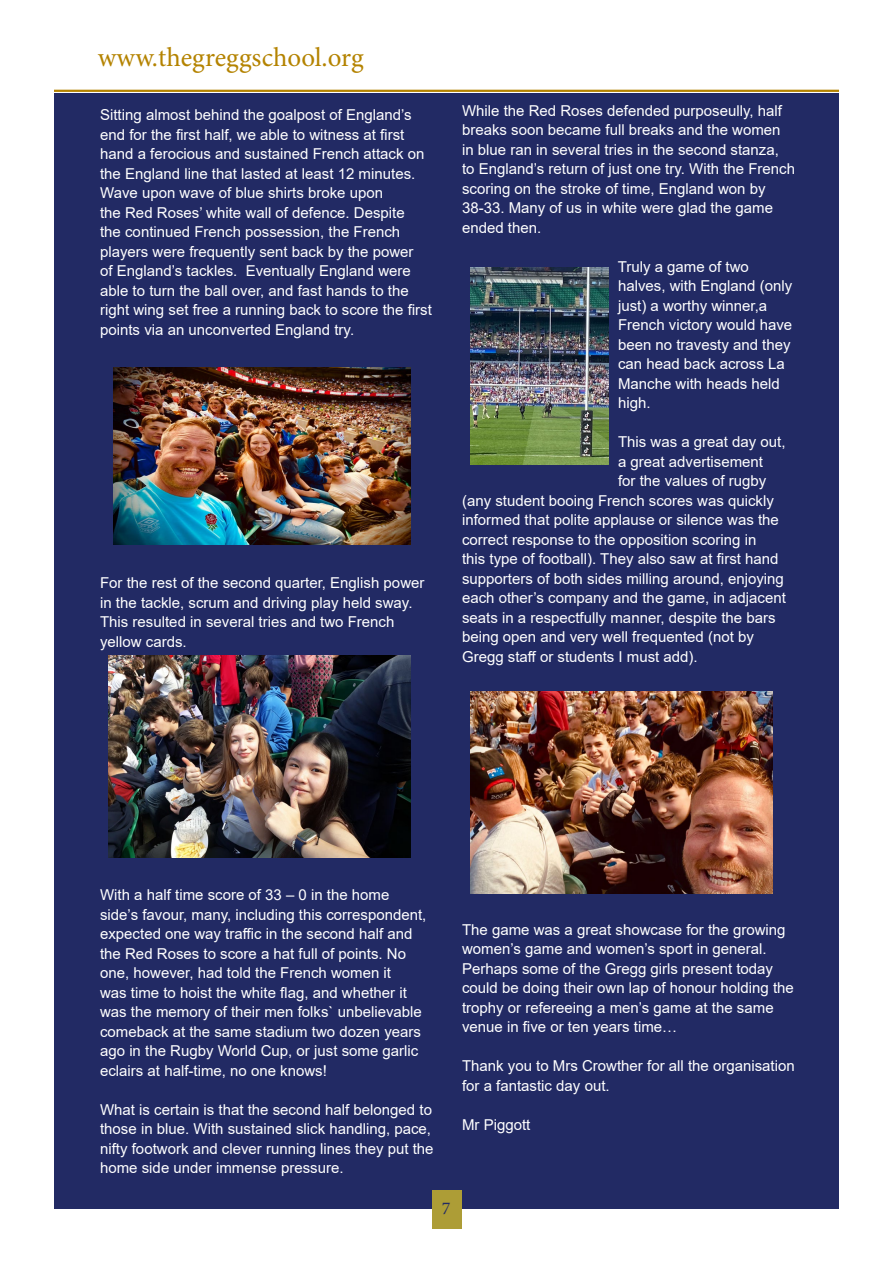
<style>
.page{position:relative;width:893px;height:1263px;background:#fff}
.page>*{position:absolute;margin:0;border:0;box-sizing:border-box;transform-origin:0 0}
.t1{font:27px "Minion Pro";color:#b48300}
.t2{font:18px "Minion Pro";color:#222a64}
.Paragraph_Style_1{font:15px/19.5px "Arial";color:#fff}
</style>
<div class="page">
<div style="left:54px;top:94px;width:785px;height:1115px;background:#222a64"></div>
<hr style="left:54px;top:90px;width:785px;height:2px;background:#b48300">
<div style="left:432px;top:1191px;width:29px;height:38px;background:#ad9d36"></div>
<img style="left:113px;top:367px;width:298px;height:178px">
<img style="left:109px;top:655px;width:302px;height:202px">
<img style="left:471px;top:268px;width:137px;height:197px">
<img style="left:471px;top:691px;width:301px;height:202px">
<p class="t1" style="left:98px;top:40px;width:267px">www.thegreggschool.org</p>
<p class="Paragraph_Style_1" style="left:100px;top:105px;width:333px">Sitting almost behind the goalpost of England’s end for the first half, we able to witness at first hand a ferocious and sustained French attack on the England line that lasted at least 12 minutes.<br>Wave upon wave of blue shirts broke upon<br>the Red Roses’ white wall of defence. Despite<br>the continued French possession, the French players were frequently sent back by the power<br>of England’s tackles. Eventually England were able to turn the ball over, and fast hands to the right wing set free a running back to score the first points via an unconverted England try.</p>
<p class="Paragraph_Style_1" style="left:100px;top:573px;width:326px">For the rest of the second quarter, English power in the tackle, scrum and driving play held sway.<br>This resulted in several tries and two French yellow cards.</p>
<p class="Paragraph_Style_1" style="left:462px;top:101px;width:334px">While the Red Roses defended purposeully, half breaks soon became full breaks and the women in blue ran in several tries in the second stanza, to England’s return of just one try. With the French scoring on the stroke of time, England won by 38-33. Many of us in white were glad the game ended then.</p>
<p class="Paragraph_Style_1" style="left:618px;top:257px;width:176px">Truly a game of two halves, with England (only just) a worthy winner,a<br>French victory would have been no travesty and they can head back across La<br>Manche with heads held high.</p>
<p class="Paragraph_Style_1" style="left:618px;top:432px;width:169px">This was a great day out,</p>
<p class="Paragraph_Style_1" style="left:618px;top:452px;width:147px">a great advertisement</p>
<p class="Paragraph_Style_1" style="left:618px;top:471px;width:150px">for the values of rugby</p>
<p class="Paragraph_Style_1" style="left:462px;top:491px;width:313px">(any student booing French scores was quickly</p>
<p class="Paragraph_Style_1" style="left:462px;top:510px;width:318px">informed that polite applause or silence was the</p>
<p class="Paragraph_Style_1" style="left:462px;top:530px;width:296px">correct response to the opposition scoring in</p>
<p class="Paragraph_Style_1" style="left:462px;top:549px;width:318px">this type of football). They also saw at first hand</p>
<p class="Paragraph_Style_1" style="left:462px;top:569px;width:323px">supporters of both sides milling around, enjoying</p>
<p class="Paragraph_Style_1" style="left:462px;top:588px;width:325px">each other’s company and the game, in adjacent</p>
<p class="Paragraph_Style_1" style="left:462px;top:608px;width:315px">seats in a respectfully manner, despite the bars</p>
<p class="Paragraph_Style_1" style="left:462px;top:627px;width:293px">being open and very well frequented (not by</p>
<p class="Paragraph_Style_1" style="left:462px;top:647px;width:237px">Gregg staff or students I must add).</p>
<p class="Paragraph_Style_1" style="left:100px;top:885px;width:328px">With a half time score of 33 – 0 in the home side’s favour, many, including this correspondent, expected one way traffic in the second half and the Red Roses to score a hat full of points. No one, however, had told the French women it<br>was time to hoist the white flag, and whether it was the memory of their men folks` unbelievable comeback at the same stadium two dozen years ago in the Rugby World Cup, or just some garlic eclairs at half-time, no one knows!</p>
<p class="Paragraph_Style_1" style="left:100px;top:1099px;width:335px">What is certain is that the second half belonged to those in blue. With sustained slick handling, pace, nifty footwork and clever running lines they put the home side under immense pressure.</p>
<p class="t2" style="left:442px;top:1196px;width:10px">7</p>
<p class="Paragraph_Style_1" style="left:462px;top:920px;width:333px">The game was a great showcase for the growing women’s game and women’s sport in general.<br>Perhaps some of the Gregg girls present today could be doing their own lap of honour holding the trophy or refereeing a men’s game at the same venue in five or ten years time…</p>
<p class="Paragraph_Style_1" style="left:462px;top:1056px;width:334px">Thank you to Mrs Crowther for all the organisation for a fantastic day out.</p>
<p class="Paragraph_Style_1" style="left:462px;top:1115px;width:70px">Mr Piggott</p>
</div>
